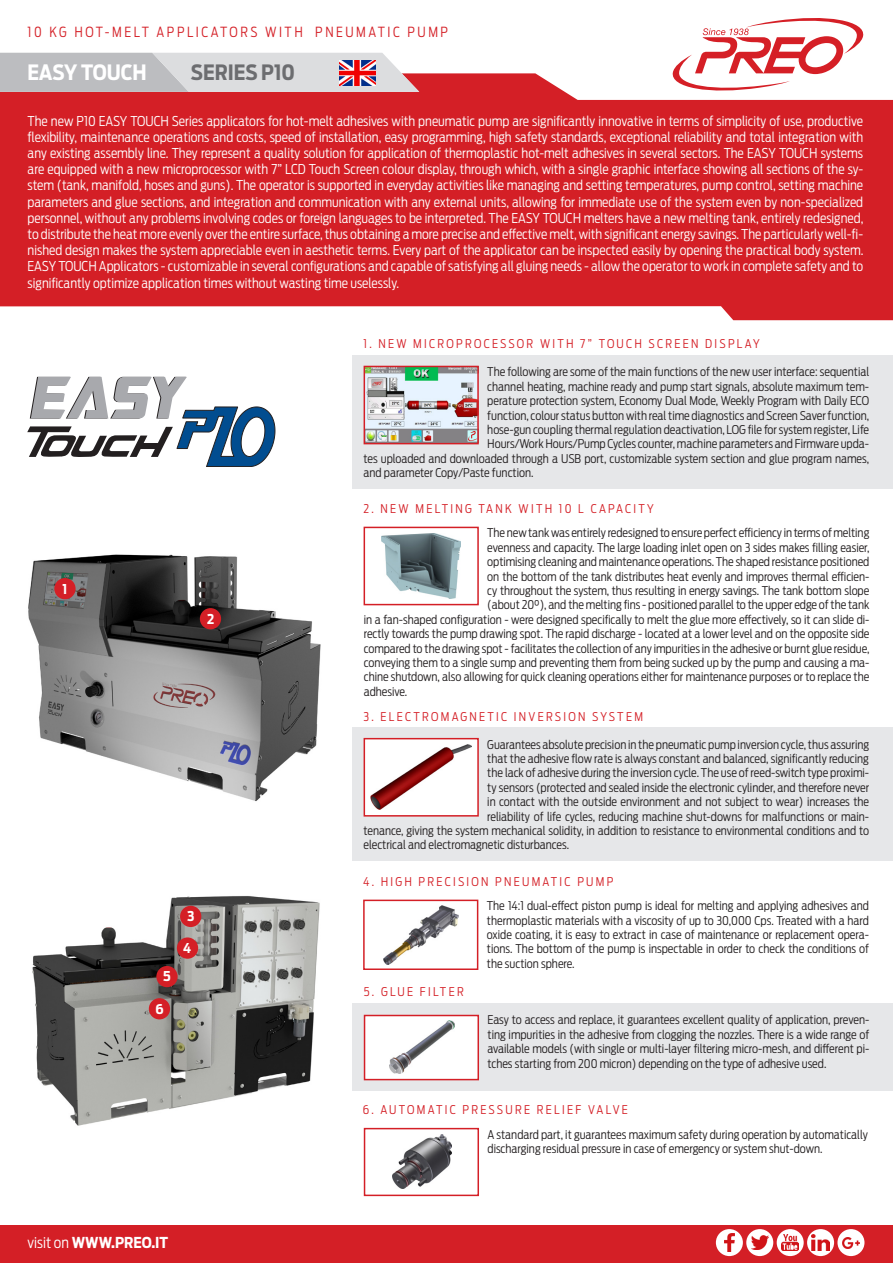
<style>
.page{position:relative;width:893px;height:1263px;background:#fff}
.page>*{position:absolute;margin:0;border:0;box-sizing:border-box;transform-origin:0 0}
.t1{font:700 21px "Antenna Cond";letter-spacing:-.01em;color:#fff}
.t2{font:700 21px "Antenna Cond";color:#6c6d70}
.t3{font:700 15px "Antenna Cond";color:#fff}
.t4{font:300 13.95px "Antenna Cond";letter-spacing:.19em;color:#d41f26}
.t5{font:300 13.5px/16.2px "Antenna Cond";color:#fff;text-align:justify}
.t6{font:700 13.5px "Antenna Cond";color:#fff}
.t7{font:300 12px/14.4px "Antenna Cond";letter-spacing:-.005em;color:#231f20;text-align:justify}
.t8{font:300 12px "Antenna Cond";letter-spacing:.19em;color:#d41f26}
.s1{font-weight:300}
</style>
<div class="page">
<svg style="left:0;top:73px;width:893px;height:247px;background:#d72f36"></svg>
<svg style="left:0;top:53px;width:419px;height:39px;background:#cfced0"></svg>
<div style="left:0;top:1225px;width:893px;height:38px;background:#d41f26"></div>
<div style="left:353px;top:355px;width:540px;height:134px;background:#e6e7e9"></div>
<div style="left:353px;top:727px;width:540px;height:134px;background:#e6e7e9"></div>
<div style="left:352px;top:1003px;width:541px;height:88px;background:#e6e7e9"></div>
<svg style="left:673px;top:18px;width:190px;height:73px"></svg>
<img style="left:382px;top:533px;width:78px;height:66px">
<img style="left:393px;top:1134px;width:58px;height:55px">
<img style="left:383px;top:905px;width:75px;height:59px">
<svg style="left:27px;top:377px;width:248px;height:90px"></svg>
<img style="left:367px;top:369px;width:109px;height:72px">
<div style="left:364px;top:366px;width:115px;height:78px;border:2px solid #d41f26"></div>
<img style="left:28px;top:554px;width:293px;height:248px">
<img style="left:32px;top:896px;width:288px;height:230px">
<div style="left:149px;top:998px;width:21px;height:21px;background:#d41f26;border-radius:50%"></div>
<div style="left:177px;top:937px;width:21px;height:22px;background:#d41f26;border-radius:50%"></div>
<div style="left:180px;top:906px;width:21px;height:21px;background:#d41f26;border-radius:50%"></div>
<div style="left:364px;top:527px;width:115px;height:78px;border:2px solid #d41f26"></div>
<div style="left:716px;top:1229px;width:27px;height:27px;background:#fff;border-radius:50%"></div>
<div style="left:746px;top:1229px;width:27px;height:27px;background:#fff;border-radius:50%"></div>
<svg style="left:777px;top:1229px;width:27px;height:27px"></svg>
<svg style="left:807px;top:1229px;width:27px;height:27px"></svg>
<div style="left:837px;top:1229px;width:27px;height:27px;background:#fff;border-radius:50%"></div>
<div style="left:364px;top:738px;width:115px;height:78px;background:#fff;border:2px solid #d41f26"></div>
<div style="left:363px;top:900px;width:115px;height:70px;border:2px solid #d41f26"></div>
<div style="left:364px;top:1015px;width:115px;height:65px;background:#fff;border:2px solid #d41f26"></div>
<div style="left:364px;top:1128px;width:115px;height:68px;border:2px solid #d41f26"></div>
<img style="left:724px;top:1233px;width:10px;height:19px">
<img style="left:751px;top:1235px;width:17px;height:15px">
<img style="left:781px;top:1235px;width:18px;height:15px">
<img style="left:812px;top:1234px;width:17px;height:17px">
<img style="left:842px;top:1237px;width:18px;height:11px">
<img style="left:389px;top:1020px;width:65px;height:53px">
<img style="left:371px;top:745px;width:101px;height:64px">
<div style="left:54px;top:578px;width:22px;height:21px;background:#d41f26;border-radius:50%"></div>
<div style="left:200px;top:608px;width:21px;height:21px;background:#d41f26;border-radius:50%"></div>
<div style="left:156px;top:966px;width:22px;height:21px;background:#d41f26;border-radius:50%"></div>
<img style="left:339px;top:60px;width:36px;height:26px">
<p class="t4" style="left:28px;top:24px;width:422px">10 KG HOT-MELT APPLICATORS WITH PNEUMATIC PUMP</p>
<p class="t1" style="left:27px;top:60px;width:121px">EASY TOUCH</p>
<p class="t2" style="left:191px;top:60px;width:106px">SERIES P10</p>
<p class="t5" style="left:28px;top:113px;width:837px">The new P10 EASY TOUCH Series applicators for hot-melt adhesives with pneumatic pump are significantly innovative in terms of simplicity of use, productive flexibility, maintenance operations and costs, speed of installation, easy programming, high safety standards, exceptional reliability and total integration with any existing assembly line. They represent a quality solution for application of thermoplastic hot-melt adhesives in several sectors. The EASY TOUCH systems are equipped with a new microprocessor with 7” LCD Touch Screen colour display, through which, with a single graphic interface showing all sections of the sy&shy;stem (tank, manifold, hoses and guns). The operator is supported in everyday activities like managing and setting temperatures, pump control, setting machine parameters and glue sections, and integration and communication with any external units, allowing for immediate use of the system even by non-specialized personnel, without any problems involving codes or foreign languages to be interpreted. The EASY TOUCH melters have a new melting tank, entirely redesigned, to distribute the heat more evenly over the entire surface, thus obtaining a more precise and effective melt, with significant energy savings. The particularly well-fi&shy;nished design makes the system appreciable even in aesthetic terms. Every part of the applicator can be inspected easily by opening the practical body system.<br>EASY TOUCH Applicators - customizable in several configurations and capable of satisfying all gluing needs - allow the operator to work in complete safety and to significantly optimize application times without wasting time uselessly.</p>
<p class="t8" style="left:364px;top:336px;width:398px">1. NEW MICROPROCESSOR WITH 7” TOUCH SCREEN DISPLAY</p>
<p class="t7" style="left:487px;top:365px;width:383px">The following are some of the main functions of the new user interface: sequential</p>
<p class="t7" style="left:487px;top:379px;width:383px">channel heating, machine ready and pump start signals, absolute maximum tem-</p>
<p class="t7" style="left:487px;top:394px;width:383px">perature protection system, Economy Dual Mode, Weekly Program with Daily ECO</p>
<p class="t7" style="left:487px;top:408px;width:383px">function, colour status button with real time diagnostics and Screen Saver function,</p>
<p class="t7" style="left:487px;top:422px;width:383px">hose-gun coupling thermal regulation deactivation, LOG file for system register, Life</p>
<p class="t7" style="left:487px;top:437px;width:383px">Hours/Work Hours/Pump Cycles counter, machine parameters and Firmware upda-</p>
<p class="t7" style="left:364px;top:451px;width:507px">tes uploaded and downloaded through a USB port, customizable system section and glue program names,</p>
<p class="t7" style="left:364px;top:466px;width:172px">and parameter Copy/Paste function.</p>
<p class="t6" style="left:63px;top:580px;width:6px">1</p>
<p class="t6" style="left:207px;top:611px;width:9px">2</p>
<p class="t6" style="left:163px;top:968px;width:9px">5</p>
<p class="t6" style="left:156px;top:1001px;width:10px">6</p>
<p class="t6" style="left:187px;top:908px;width:9px">3</p>
<p class="t6" style="left:183px;top:940px;width:9px">4</p>
<p class="t3" style="left:28px;top:1234px;width:142px"><span class="s1">visit on</span> WWW.PREO.IT</p>
<p class="t8" style="left:364px;top:501px;width:292px">2. NEW MELTING TANK WITH 10 L CAPACITY</p>
<p class="t7" style="left:487px;top:526px;width:384px">The new tank was entirely redesigned to ensure perfect efficiency in terms of melting evenness and capacity. The large loading inlet open on 3 sides makes filling easier, optimising cleaning and maintenance operations. The shaped resistance positioned</p>
<p class="t7" style="left:487px;top:569px;width:384px">on the bottom of the tank distributes heat evenly and improves thermal efficien-</p>
<p class="t7" style="left:487px;top:583px;width:383px">cy throughout the system, thus resulting in energy savings. The tank bottom slope</p>
<p class="t7" style="left:487px;top:598px;width:384px">(about 20°), and the melting fins - positioned parallel to the upper edge of the tank</p>
<p class="t7" style="left:364px;top:612px;width:507px">in a fan-shaped configuration - were designed specifically to melt the glue more effectively, so it can slide di-</p>
<p class="t7" style="left:364px;top:627px;width:507px">rectly towards the pump drawing spot. The rapid discharge - located at a lower level and on the opposite side</p>
<p class="t7" style="left:364px;top:641px;width:507px">compared to the drawing spot - facilitates the collection of any impurities in the adhesive or burnt glue residue,</p>
<p class="t7" style="left:364px;top:655px;width:507px">conveying them to a single sump and preventing them from being sucked up by the pump and causing a ma-</p>
<p class="t7" style="left:364px;top:670px;width:507px">chine shutdown, also allowing for quick cleaning operations either for maintenance purposes or to replace the</p>
<p class="t7" style="left:364px;top:684px;width:45px">adhesive.</p>
<p class="t8" style="left:364px;top:709px;width:281px">3. ELECTROMAGNETIC INVERSION SYSTEM</p>
<p class="t7" style="left:487px;top:737px;width:383px">Guarantees absolute precision in the pneumatic pump inversion cycle, thus assuring</p>
<p class="t7" style="left:487px;top:751px;width:383px">that the adhesive flow rate is always constant and balanced, significantly reducing</p>
<p class="t7" style="left:487px;top:766px;width:383px">the lack of adhesive during the inversion cycle. The use of reed-switch type proximi-</p>
<p class="t7" style="left:487px;top:780px;width:383px">ty sensors (protected and sealed inside the electronic cylinder, and therefore never</p>
<p class="t7" style="left:487px;top:795px;width:383px">in contact with the outside environment and not subject to wear) increases the</p>
<p class="t7" style="left:487px;top:809px;width:383px">reliability of life cycles, reducing machine shut-downs for malfunctions or main-</p>
<p class="t7" style="left:364px;top:823px;width:507px">tenance, giving the system mechanical solidity, in addition to resistance to environmental conditions and to</p>
<p class="t7" style="left:364px;top:838px;width:207px">electrical and electromagnetic disturbances.</p>
<p class="t8" style="left:363px;top:874px;width:252px">4. HIGH PRECISION PNEUMATIC PUMP</p>
<p class="t8" style="left:364px;top:984px;width:101px">5. GLUE FILTER</p>
<p class="t7" style="left:487px;top:899px;width:384px">The 14:1 dual-effect piston pump is ideal for melting and applying adhesives and thermoplastic materials with a viscosity of up to 30,000 Cps. Treated with a hard oxide coating, it is easy to extract in case of maintenance or replacement opera&shy;tions. The bottom of the pump is inspectable in order to check the conditions of the suction sphere.</p>
<p class="t7" style="left:487px;top:1013px;width:383px">Easy to access and replace, it guarantees excellent quality of application, preven&shy;ting impurities in the adhesive from clogging the nozzles. There is a wide range of available models (with single or multi-layer filtering micro-mesh, and different pi&shy;tches starting from 200 micron) depending on the type of adhesive used.</p>
<p class="t8" style="left:363px;top:1102px;width:267px">6. AUTOMATIC PRESSURE RELIEF VALVE</p>
<p class="t7" style="left:487px;top:1127px;width:382px">A standard part, it guarantees maximum safety during operation by automatically</p>
<p class="t7" style="left:487px;top:1141px;width:337px">discharging residual pressure in case of emergency or system shut-down.</p>
</div>
